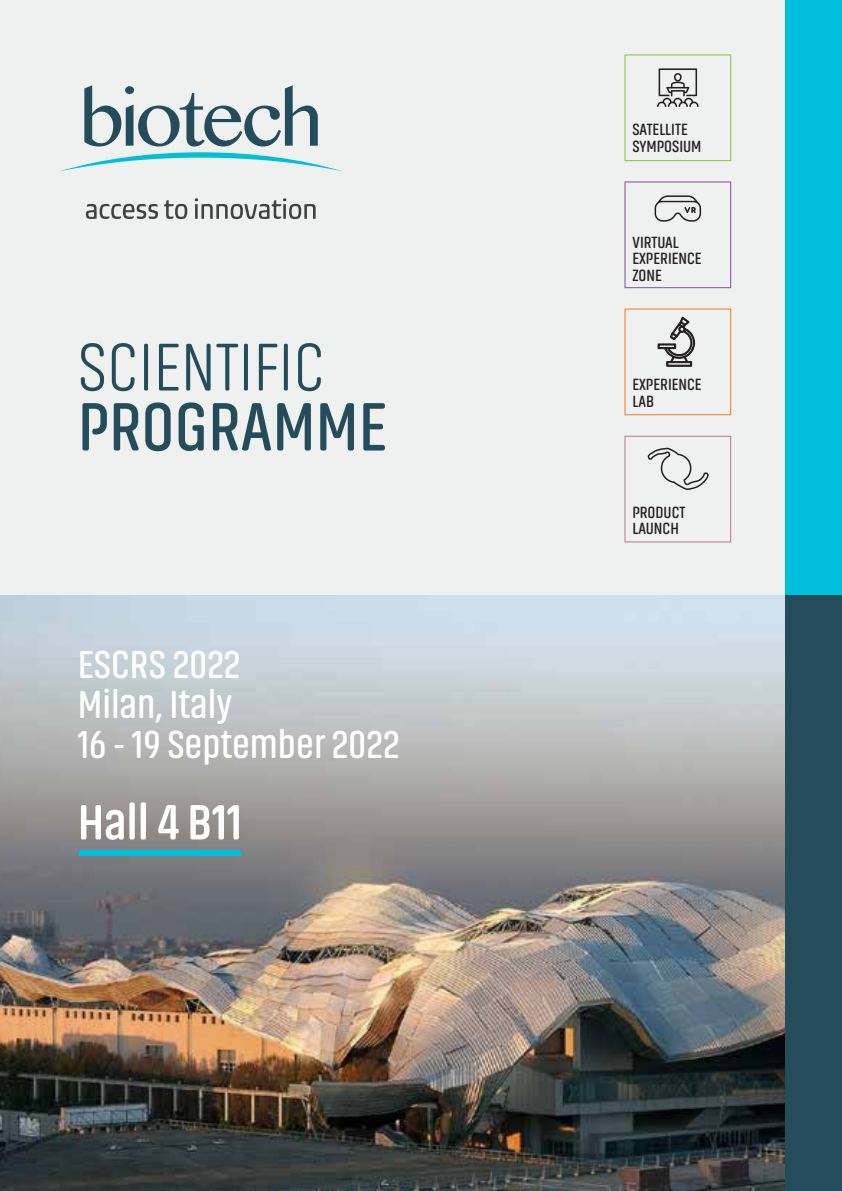
<style>
.page{position:relative;width:842px;height:1191px;background:#fff}
.page>*{position:absolute;margin:0;border:0;box-sizing:border-box;transform-origin:0 0}
.t1{font:300 70px "Akhand Soft";color:#244c5a}
.t2{font:600 70px "Akhand Soft";color:#244c5a}
.t3{font:700 50.4px "Akhand Soft";color:#fff}
.t4{font:600 40px/40px "Akhand Soft";color:#fff}
.t5{font:600 16.6px/16.6px "Akhand Soft";color:#231f20}
</style>
<div class="page">
<div style="left:0;top:0;width:842px;height:596px;background:#eff0f0"></div>
<img style="left:0;top:595px;width:785px;height:596px">
<svg style="left:84px;top:85px;width:234px;height:61px"></svg>
<svg style="left:61px;top:152px;width:280px;height:19px"></svg>
<svg style="left:86px;top:204px;width:72px;height:15px"></svg>
<svg style="left:164px;top:200px;width:23px;height:19px"></svg>
<svg style="left:195px;top:198px;width:121px;height:21px"></svg>
<div style="left:79px;top:850px;width:161px;height:6px;background:#00bfdd"></div>
<div style="left:785px;top:0;width:57px;height:595px;background:#00bfdd"></div>
<div style="left:785px;top:595px;width:57px;height:596px;background:#244c5a"></div>
<svg style="left:624px;top:54px;width:107px;height:107px"></svg>
<svg style="left:624px;top:308px;width:107px;height:107px"></svg>
<svg style="left:624px;top:181px;width:107px;height:107px"></svg>
<svg style="left:624px;top:436px;width:107px;height:106px"></svg>
<h1 class="t1" style="left:78px;top:331px;width:249px">SCIENTIFIC</h1>
<h1 class="t2" style="left:78px;top:390px;width:311px">PROGRAMME</h1>
<h3 class="t4" style="left:78px;top:644px;width:323px">ESCRS 2022<br>Milan, Italy<br>16 - 19 September 2022</h3>
<h2 class="t3" style="left:78px;top:795px;width:165px">Hall 4 B11</h2>
<p class="t5" style="left:632px;top:121px;width:71px">SATELLITE<br>SYMPOSIUM</p>
<p class="t5" style="left:632px;top:234px;width:71px">VIRTUAL<br>EXPERIENCE<br>ZONE</p>
<p class="t5" style="left:632px;top:376px;width:71px">EXPERIENCE<br>LAB</p>
<p class="t5" style="left:632px;top:504px;width:54px">PRODUCT<br>LAUNCH</p>
</div>
